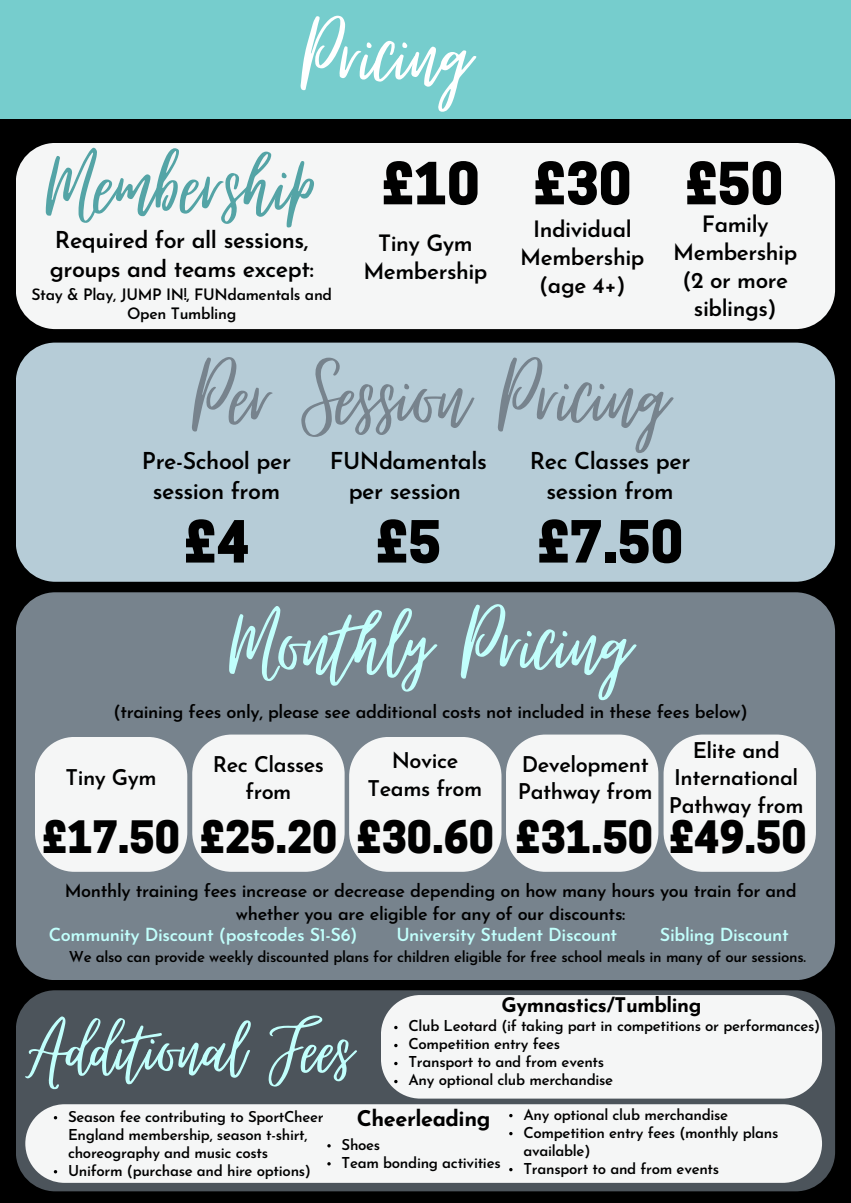
<style>
.page{position:relative;width:851px;height:1203px;background:#fff}
.page>*{position:absolute;margin:0;border:0;box-sizing:border-box;transform-origin:0 0}
.t1{font:120.45px "Virtual";color:#77838d}
.t2{font:120.45px "Virtual";color:#c1fffc}
.t3{font:120.45px "Virtual";color:#54a4a6}
.t4{font:120.45px "Virtual";color:#fff}
.t5{font:99.3px "Virtual";color:#c1fffc}
.t6{font:800 54.45px "Cooper Hewitt";color:#000}
.t7{font:800 41.85px "Cooper Hewitt";color:#000}
.t8{font:600 23.25px/29.2px "Josefin Sans";letter-spacing:-.02em;color:#000;text-align:center}
.t9{font:600 22.5px/28.2px "Josefin Sans";letter-spacing:-.02em;color:#000;text-align:center}
.t10{font:600 21.6px/27.3px "Josefin Sans";letter-spacing:-.02em;color:#000;text-align:center}
.t11{font:700 21.6px "Josefin Sans";letter-spacing:-.02em;color:#000}
.t12{font:700 20.1px "Josefin Sans";letter-spacing:-.02em;color:#000}
.t13{font:600 18px/22.5px "Josefin Sans";letter-spacing:-.02em;color:#000;text-align:center}
.t14{font:600 18px "Josefin Sans";letter-spacing:-.02em;color:#c1fffc}
.t15{font:600 15.75px/19.2px "Josefin Sans";letter-spacing:-.02em;color:#000;text-align:center}
.t16{font:600 15px/18px "Josefin Sans";letter-spacing:-.02em;color:#000}
</style>
<div class="page">
<div style="left:0;top:0;width:850px;height:1203px;background:#000"></div>
<div style="left:0;top:0;width:850px;height:119px;background:#76cdcd"></div>
<div style="left:16px;top:143px;width:819px;height:186px;background:#f5f6f6;border-radius:39px"></div>
<div style="left:16px;top:342px;width:819px;height:240px;background:#b6ccd7;border-radius:39px"></div>
<div style="left:16px;top:592px;width:819px;height:388px;background:#77838d;border-radius:39px"></div>
<svg style="left:35px;top:734px;width:780px;height:138px"></svg>
<div style="left:16px;top:990px;width:819px;height:201px;background:#4c545b;border-radius:39px"></div>
<div style="left:381px;top:995px;width:441px;height:103px;background:#f5f6f6"></div>
<div style="left:25px;top:1104px;width:797px;height:79px;background:#f5f6f6"></div>
<svg style="left:327px;top:1144px;width:4px;height:3px"></svg>
<svg style="left:327px;top:1162px;width:4px;height:3px"></svg>
<p class="t4" style="left:302px;top:-9px;width:169px">Pricing</p>
<p class="t3" style="left:48px;top:121px;width:270px">Membership</p>
<p class="t8" style="left:50px;top:227px;width:265px;text-align:left">Required for all sessions, groups and teams except:</p>
<p class="t15" style="left:31px;top:286px;width:302px">Stay &amp; Play, JUMP IN!, FUNdamentals and<br>Open Tumbling</p>
<p class="t6" style="left:381px;top:163px;width:100px">£10</p>
<p class="t6" style="left:533px;top:163px;width:100px">£30</p>
<p class="t6" style="left:685px;top:163px;width:100px">£50</p>
<p class="t9" style="left:363px;top:231px;width:126px">Tiny Gym<br>Membership</p>
<p class="t9" style="left:520px;top:217px;width:126px">Individual<br>Membership (age 4+)</p>
<p class="t9" style="left:673px;top:212px;width:126px">Family<br>Membership (2 or more siblings)</p>
<p class="t1" style="left:194px;top:332px;width:475px">Per Session Pricing</p>
<p class="t8" style="left:330px;top:449px;width:159px">FUNdamentals per session</p>
<p class="t8" style="left:530px;top:449px;width:162px">Rec Classes per session from</p>
<p class="t6" style="left:537px;top:522px;width:148px">£7.50</p>
<p class="t2" style="left:231px;top:579px;width:401px">Monthly Pricing</p>
<p class="t13" style="left:113px;top:702px;width:635px">(training fees only, please see additional costs not included in these fees below)</p>
<p class="t8" style="left:142px;top:449px;width:151px">Pre-School per session from</p>
<p class="t6" style="left:184px;top:522px;width:67px">£4</p>
<p class="t6" style="left:375px;top:522px;width:67px">£5</p>
<p class="t10" style="left:65px;top:766px;width:93px">Tiny Gym</p>
<p class="t7" style="left:42px;top:822px;width:139px">£17.50</p>
<p class="t10" style="left:213px;top:753px;width:113px">Rec Classes from</p>
<p class="t7" style="left:200px;top:822px;width:139px">£25.20</p>
<p class="t10" style="left:367px;top:749px;width:116px">Novice<br>Teams from</p>
<p class="t7" style="left:356px;top:822px;width:139px">£30.60</p>
<p class="t10" style="left:518px;top:753px;width:136px;text-align:left">Development<br>Pathway from</p>
<p class="t10" style="left:669px;top:739px;width:136px">Elite and<br>International<br>Pathway from</p>
<p class="t7" style="left:515px;top:822px;width:292px">£31.50 £49.50</p>
<p class="t13" style="left:65px;top:881px;width:733px">Monthly training fees increase or decrease depending on how many hours you train for and whether you are eligible for any of our discounts:</p>
<p class="t14" style="left:49px;top:927px;width:310px">Community Discount (postcodes S1-S6)</p>
<p class="t14" style="left:396px;top:927px;width:222px">University Student Discount</p>
<p class="t14" style="left:660px;top:927px;width:130px">Sibling Discount</p>
<p class="t16" style="left:69px;top:949px;width:738px">We also can provide weekly discounted plans for children eligible for free school meals in many of our sessions.</p>
<p class="t5" style="left:27px;top:996px;width:327px">Additional Fees</p>
<p class="t12" style="left:501px;top:997px;width:201px">Gymnastics/Tumbling</p>
<p class="t16" style="left:408px;top:1018px;width:413px">Club Leotard (if taking part in competitions or performances)</p>
<p class="t16" style="left:408px;top:1036px;width:153px">Competition entry fees</p>
<p class="t16" style="left:408px;top:1054px;width:197px">Transport to and from events</p>
<p class="t16" style="left:408px;top:1072px;width:206px">Any optional club merchandise</p>
<p class="t16" style="left:68px;top:1109px;width:257px">Season fee contributing to SportCheer</p>
<p class="t11" style="left:357px;top:1110px;width:135px">Cheerleading</p>
<p class="t16" style="left:68px;top:1127px;width:241px">England membership, season t-shirt, choreography and music costs</p>
<p class="t16" style="left:68px;top:1163px;width:244px">Uniform (purchase and hire options)</p>
<p class="t16" style="left:341px;top:1137px;width:40px">Shoes</p>
<p class="t16" style="left:341px;top:1155px;width:161px">Team bonding activities</p>
<p class="t16" style="left:523px;top:1106px;width:206px">Any optional club merchandise</p>
<p class="t16" style="left:523px;top:1124px;width:256px">Competition entry fees (monthly plans available)</p>
<p class="t16" style="left:523px;top:1160px;width:197px">Transport to and from events</p>
</div>
